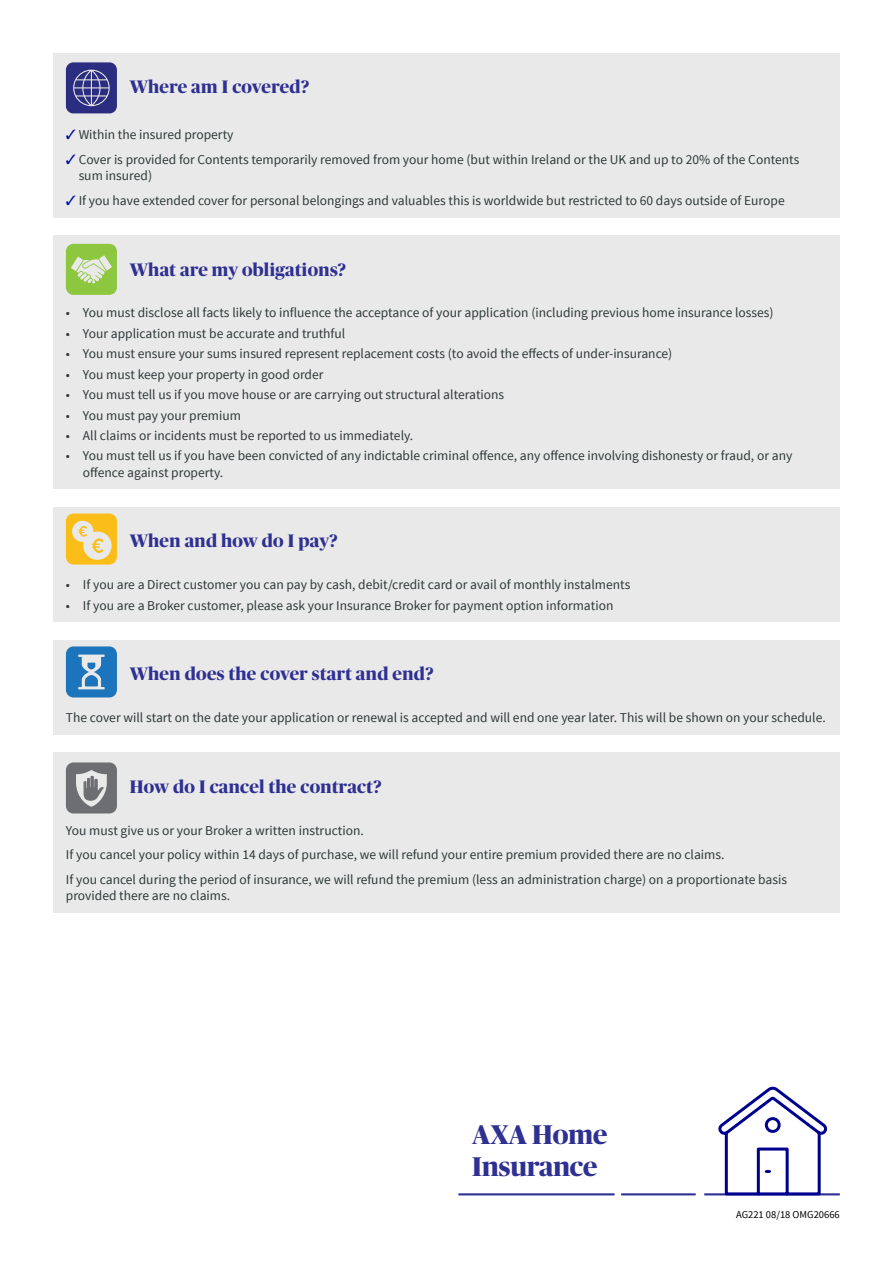
<style>
.page{position:relative;width:893px;height:1263px;background:#fff}
.page>*{position:absolute;margin:0;border:0;box-sizing:border-box;transform-origin:0 0}
.t1{font:700 27px/32.4px "Publico Banner";color:#2e3092}
.t2{font:700 18px "Publico Banner";letter-spacing:.02em;color:#2e3092}
.t3{font:13.5px/16.2px "Source Sans Pro";color:#2e3839}
.t4{font:10.5px "Source Sans Pro";color:#000}
.s1{color:#000f9f}
</style>
<div class="page">
<div style="left:53px;top:236px;width:787px;height:253px;background:#eae9e9"></div>
<svg style="left:66px;top:244px;width:51px;height:51px"></svg>
<div style="left:53px;top:507px;width:787px;height:115px;background:#eae9e9"></div>
<svg style="left:66px;top:513px;width:51px;height:51px"></svg>
<div style="left:53px;top:640px;width:787px;height:95px;background:#eae9e9"></div>
<svg style="left:66px;top:646px;width:51px;height:51px"></svg>
<div style="left:53px;top:753px;width:787px;height:160px;background:#eae9e9"></div>
<svg style="left:66px;top:762px;width:51px;height:51px"></svg>
<div style="left:53px;top:53px;width:787px;height:164px;background:#eae9e9"></div>
<svg style="left:66px;top:62px;width:51px;height:51px;background:#474a8f"></svg>
<hr style="left:622px;top:1193px;width:73px;height:2px;background:#2e3092">
<hr style="left:704px;top:1193px;width:136px;height:2px;background:#2e3092">
<hr style="left:459px;top:1193px;width:155px;height:2px;background:#2e3092">
<svg style="left:717px;top:1086px;width:112px;height:110px"></svg>
<h2 class="t2" style="left:130px;top:74px;width:181px">Where am I covered?</h2>
<p class="t3" style="left:66px;top:127px;width:169px"><span class="s1">✓</span> Within the insured property</p>
<p class="t3" style="left:79px;top:151px;width:722px;text-indent:-13px"><span class="s1">✓</span> Cover is provided for Contents temporarily removed from your home (but within Ireland or the UK and up to 20% of the Contents sum insured)</p>
<p class="t3" style="left:66px;top:192px;width:720px"><span class="s1">✓</span> If you have extended cover for personal belongings and valuables this is worldwide but restricted to 60 days outside of Europe</p>
<h2 class="t2" style="left:130px;top:256px;width:218px">What are my obligations?</h2>
<p class="t3" style="left:66px;top:305px;width:709px">• You must disclose all facts likely to influence the acceptance of your application (including previous home insurance losses)</p>
<p class="t3" style="left:66px;top:325px;width:281px">• Your application must be accurate and truthful</p>
<p class="t3" style="left:66px;top:346px;width:608px">• You must ensure your sums insured represent replacement costs (to avoid the effects of under-insurance)</p>
<p class="t3" style="left:66px;top:366px;width:259px">• You must keep your property in good order</p>
<p class="t3" style="left:66px;top:387px;width:440px">• You must tell us if you move house or are carrying out structural alterations</p>
<p class="t3" style="left:66px;top:407px;width:177px">• You must pay your premium</p>
<p class="t3" style="left:66px;top:428px;width:349px">• All claims or incidents must be reported to us immediately.</p>
<p class="t3" style="left:83px;top:448px;width:711px;text-indent:-17px">• You must tell us if you have been convicted of any indictable criminal offence, any offence involving dishonesty or fraud, or any offence against property.</p>
<h2 class="t2" style="left:130px;top:528px;width:209px">When and how do I pay?</h2>
<p class="t3" style="left:66px;top:577px;width:566px">• If you are a Direct customer you can pay by cash, debit/credit card or avail of monthly instalments</p>
<p class="t3" style="left:66px;top:597px;width:549px">• If you are a Broker customer, please ask your Insurance Broker for payment option information</p>
<h2 class="t2" style="left:130px;top:661px;width:305px">When does the cover start and end?</h2>
<p class="t3" style="left:66px;top:710px;width:761px">The cover will start on the date your application or renewal is accepted and will end one year later. This will be shown on your schedule.</p>
<h2 class="t2" style="left:130px;top:774px;width:253px">How do I cancel the contract?</h2>
<p class="t3" style="left:66px;top:818px;width:723px;line-height:24.8px">You must give us or your Broker a written instruction.<br>If you cancel your policy within 14 days of purchase, we will refund your entire premium provided there are no claims.<br>If you cancel during the period of insurance, we will refund the premium (less an administration charge) on a proportionate basis</p>
<p class="t3" style="left:66px;top:888px;width:166px">provided there are no claims.</p>
<h1 class="t1" style="left:472px;top:1117px;width:137px">AXA Home<br>Insurance</h1>
<p class="t4" style="left:736px;top:1208px;width:105px">AG221 08/18 OMG20666</p>
</div>
